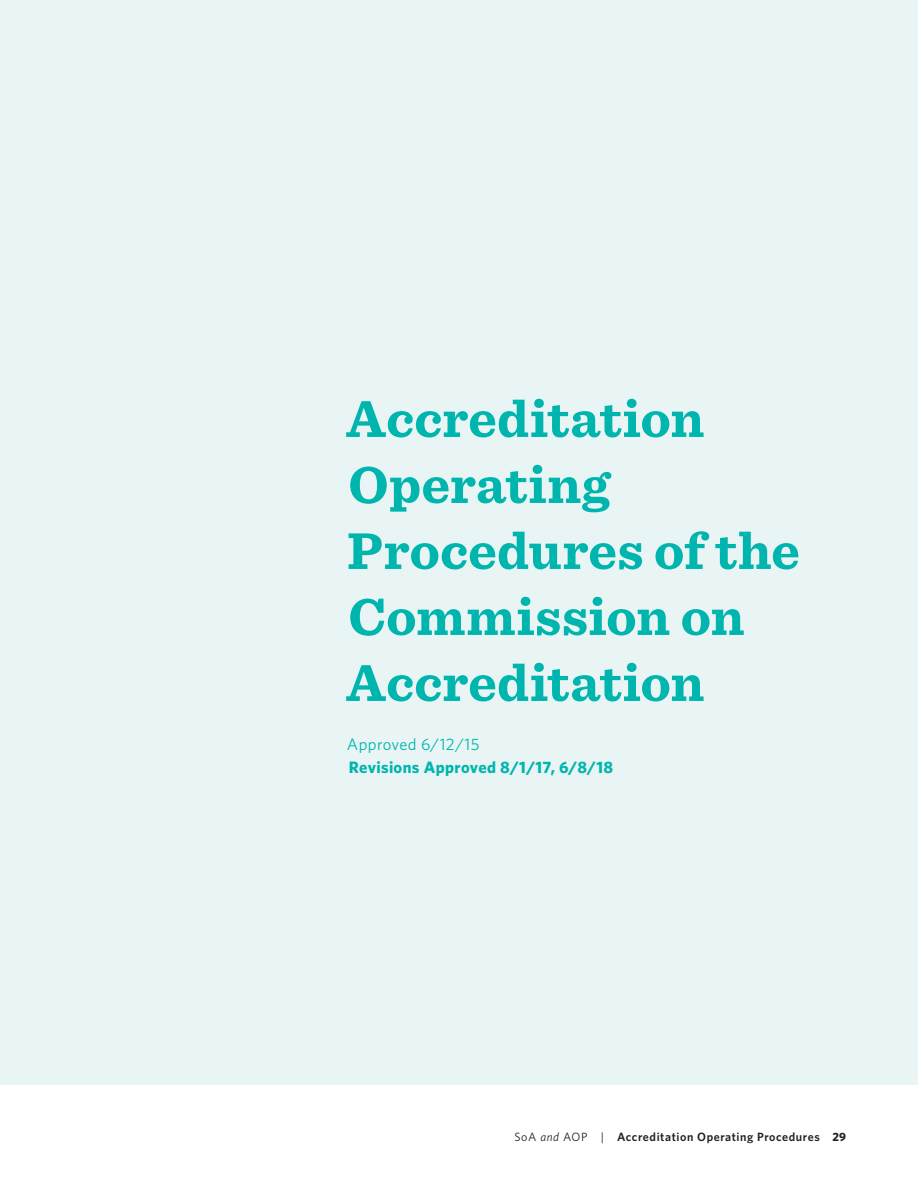
<style>
.page{position:relative;width:918px;height:1188px;background:#fff}
.page>*{position:absolute;margin:0;border:0;box-sizing:border-box;transform-origin:0 0}
.Chapter_Title{font:700 54px/66px "Sentinel";letter-spacing:.005em;color:#00b5ae}
.t1{font:700 16.5px "Whitney";letter-spacing:.02em;color:#00b5ae}
.t2{font:16.5px "Whitney";letter-spacing:.02em;color:#00b5ae}
.t3{font:600 12px "Whitney";letter-spacing:.05em;color:#231f20}
.s1{font-weight:400}
.s2{font-weight:400;font-style:italic}
.s3{font-weight:700}
</style>
<div class="page">
<div style="left:0;top:0;width:918px;height:1084px;background:#e8f5f4"></div>
<p class="Chapter_Title" style="left:346px;top:384px;width:455px">Accreditation<br>Operating<br>Procedures of the<br>Commission on<br>Accreditation</p>
<p class="t2" style="left:347px;top:734px;width:134px">Approved 6/12/15</p>
<p class="t1" style="left:349px;top:756px;width:266px">Revisions Approved 8/1/17, 6/8/18</p>
<p class="t3" style="left:515px;top:1129px;width:333px"><span class="s1">SoA</span> <span class="s2">and</span> <span class="s1">AOP |</span> Accreditation Operating Procedures <span class="s3">29</span></p>
</div>
